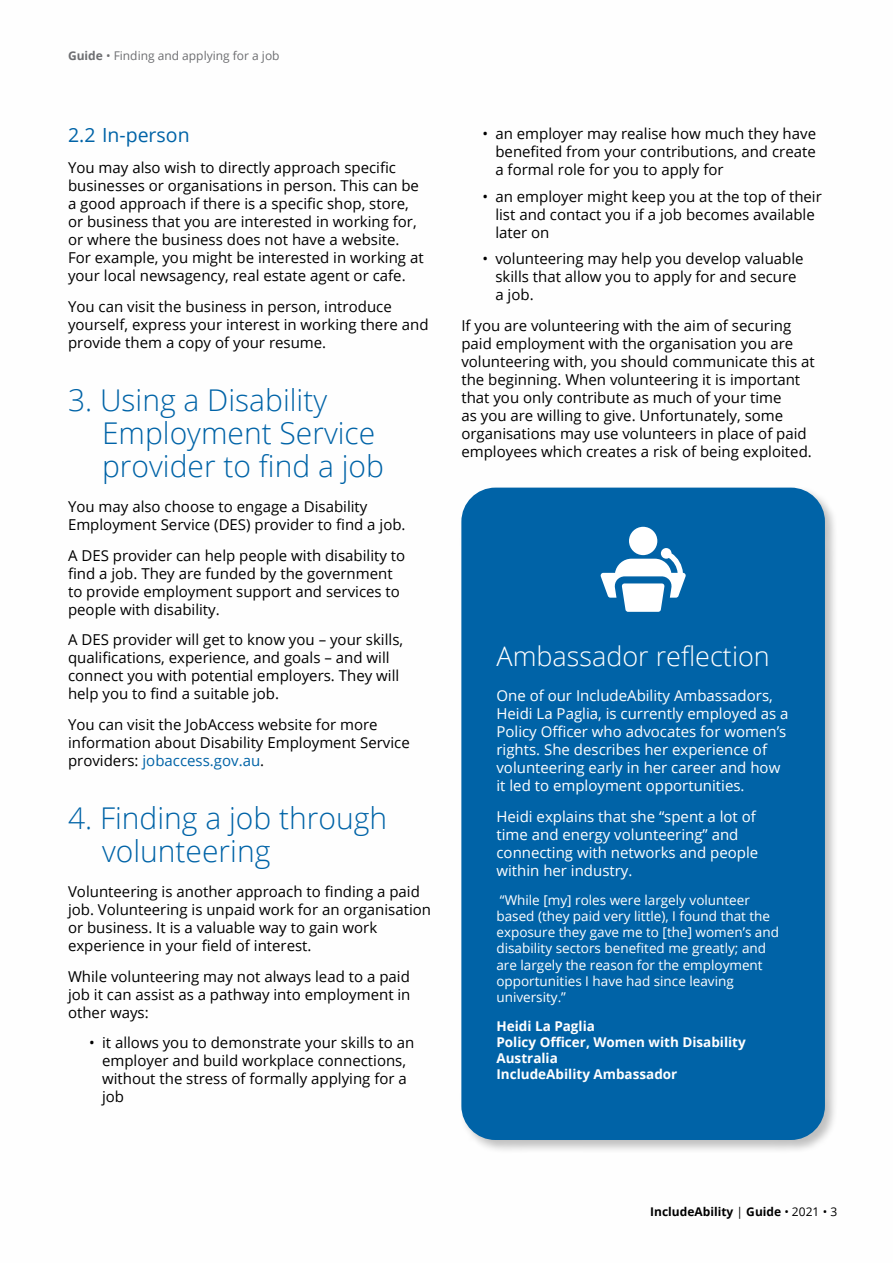
<style>
.page{position:relative;width:893px;height:1263px;background:#fff}
.page>*{position:absolute;margin:0;border:0;box-sizing:border-box;transform-origin:0 0}
.t1{font:300 30px/33px "Open Sans";color:#0063a7}
.Case_Study_Heading_2{font:300 27px "Open Sans";color:#fff}
.t2{font:19.5px "Open Sans";color:#0063a7}
.t3{font:15px/18px "Open Sans";color:#000}
.Normal_White{font:15px/18px "Open Sans";color:#fff}
.Citazione__Bianca{font:13.5px/16.2px "Open Sans";color:#fff}
.Citazione_-_Firma__B{font:700 13.5px/16.2px "Open Sans";color:#fff}
.t4{font:12px "Open Sans";color:#6d6e71}
.t5{font:700 12px "Open Sans";color:#000}
.s1{font-weight:700}
.s2{color:#0063a7}
.s3{font-weight:400}
</style>
<div class="page">
<div style="left:459px;top:485px;width:380px;height:669px;background:#000;opacity:.25"></div>
<div style="left:461px;top:488px;width:364px;height:652px;background:#0063a7;border-radius:34px"></div>
<div style="left:629px;top:527px;width:28px;height:28px;background:#fff;border-radius:50%"></div>
<svg style="left:601px;top:548px;width:85px;height:64px"></svg>
<p class="t4" style="left:68px;top:48px;width:213px"><span class="s1">Guide</span> • Finding and applying for a job</p>
<p class="t2" style="left:68px;top:122px;width:123px">2.2 In-person</p>
<p class="t3" style="left:68px;top:158px;width:357px">You may also wish to directly approach specific businesses or organisations in person. This can be a good approach if there is a specific shop, store, or business that you are interested in working for, or where the business does not have a website.<br>For example, you might be interested in working at your local newsagency, real estate agent or cafe.</p>
<p class="t3" style="left:68px;top:297px;width:362px">You can visit the business in person, introduce yourself, express your interest in working there and provide them a copy of your resume.</p>
<p class="t1" style="left:102px;top:383px;width:283px;text-indent:-34px">3. Using a Disability<br>Employment Service provider to find a job</p>
<p class="t3" style="left:68px;top:497px;width:339px">You may also choose to engage a Disability<br>Employment Service (DES) provider to find a job.</p>
<p class="t3" style="left:68px;top:546px;width:339px">A DES provider can help people with disability to find a job. They are funded by the government to provide employment support and services to people with disability.</p>
<p class="t3" style="left:68px;top:630px;width:337px">A DES provider will get to know you – your skills, qualifications, experience, and goals – and will connect you with potential employers. They will help you to find a suitable job.</p>
<p class="t3" style="left:68px;top:715px;width:343px">You can visit the JobAccess website for more information about Disability Employment Service providers: <span class="s2">jobaccess.gov.au</span>.</p>
<p class="t1" style="left:102px;top:801px;width:287px;text-indent:-34px">4. Finding a job through volunteering</p>
<p class="t3" style="left:68px;top:882px;width:365px">Volunteering is another approach to finding a paid job. Volunteering is unpaid work for an organisation or business. It is a valuable way to gain work experience in your field of interest.</p>
<p class="t3" style="left:68px;top:967px;width:344px;text-align:justify">While volunteering may not always lead to a paid job it can assist as a pathway into employment in other ways:</p>
<p class="t3" style="left:102px;top:1033px;width:314px;text-indent:-13px">• it allows you to demonstrate your skills to an employer and build workplace connections, without the stress of formally applying for a job</p>
<p class="t3" style="left:495px;top:124px;width:322px;text-align:justify;text-indent:-13px">• an employer may realise how much they have benefited from your contributions, and create a formal role for you to apply for</p>
<p class="t3" style="left:495px;top:187px;width:328px;text-indent:-13px">• an employer might keep you at the top of their list and contact you if a job becomes available later on</p>
<p class="t3" style="left:495px;top:249px;width:310px;text-indent:-13px">• volunteering may help you develop valuable skills that allow you to apply for and secure a job.</p>
<p class="t3" style="left:461px;top:316px;width:355px">If you are volunteering with the aim of securing paid employment with the organisation you are volunteering with, you should communicate this at the beginning. When volunteering it is important that you only contribute as much of your time<br>as you are willing to give. Unfortunately, some organisations may use volunteers in place of paid employees which creates a risk of being exploited.</p>
<p class="Case_Study_Heading_2" style="left:496px;top:638px;width:275px">Ambassador reflection</p>
<p class="Normal_White" style="left:496px;top:686px;width:294px">One of our IncludeAbility Ambassadors, Heidi La Paglia, is currently employed as a Policy Officer who advocates for women’s rights. She describes her experience of volunteering early in her career and how it led to employment opportunities.</p>
<p class="Normal_White" style="left:496px;top:807px;width:263px">Heidi explains that she “spent a lot of time and energy volunteering” and connecting with networks and people within her industry.</p>
<p class="Citazione__Bianca" style="left:496px;top:891px;width:284px">“While [my] roles were largely volunteer based (they paid very little), I found that the exposure they gave me to [the] women’s and disability sectors benefited me greatly; and are largely the reason for the employment opportunities I have had since leaving university.”</p>
<p class="Citazione_-_Firma__B" style="left:496px;top:1017px;width:251px">Heidi La Paglia<br>Policy Officer, Women with Disability<br>Australia<br>IncludeAbility Ambassador</p>
<p class="t5" style="left:650px;top:1203px;width:189px">IncludeAbility <span class="s3">|</span> Guide <span class="s3">• 2021 • 3</span></p>
</div>
